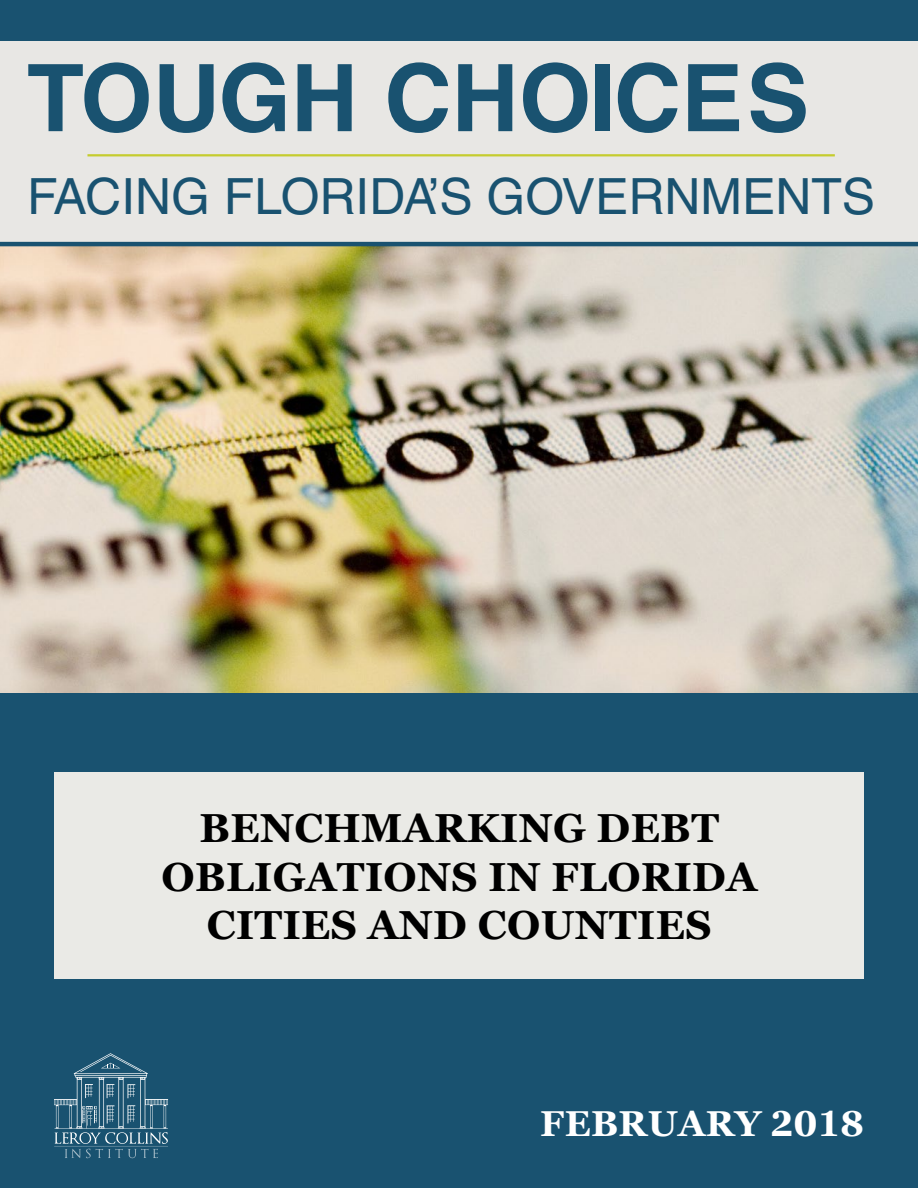
<style>
.page{position:relative;width:918px;height:1188px;background:#fff}
.page>*{position:absolute;margin:0;border:0;box-sizing:border-box;transform-origin:0 0}
.t1{font:700 93.3px "Helvetica LT Std";color:#195270}
.t2{font:49.95px "Helvetica LT Std";color:#195270}
.t3{font:700 40.5px/48.6px "Georgia";letter-spacing:.01em;color:#000;text-align:center}
.t4{font:700 36px "Georgia";letter-spacing:.01em;color:#fff}
</style>
<div class="page">
<div style="left:0;top:32px;width:918px;height:221px;background:#e8e7e4"></div>
<img style="left:0;top:242px;width:918px;height:451px">
<div style="left:0;top:693px;width:918px;height:495px;background:#195270"></div>
<div style="left:0;top:0;width:918px;height:40px;background:#195270"></div>
<hr style="left:87px;top:154px;width:748px;height:2px;background:#c5cc2e">
<svg style="left:54px;top:1053px;width:114px;height:105px"></svg>
<div style="left:54px;top:772px;width:810px;height:207px;background:#eaeae6"></div>
<h1 class="t1" style="left:27px;top:41px;width:784px">TOUGH CHOICES</h1>
<p class="t2" style="left:27px;top:167px;width:850px">FACING FLORIDA’S GOVERNMENTS</p>
<p class="t3" style="left:161px;top:804px;width:597px">BENCHMARKING DEBT<br>OBLIGATIONS IN FLORIDA<br>CITIES AND COUNTIES</p>
<p class="t4" style="left:540px;top:1101px;width:325px">FEBRUARY 2018</p>
</div>
